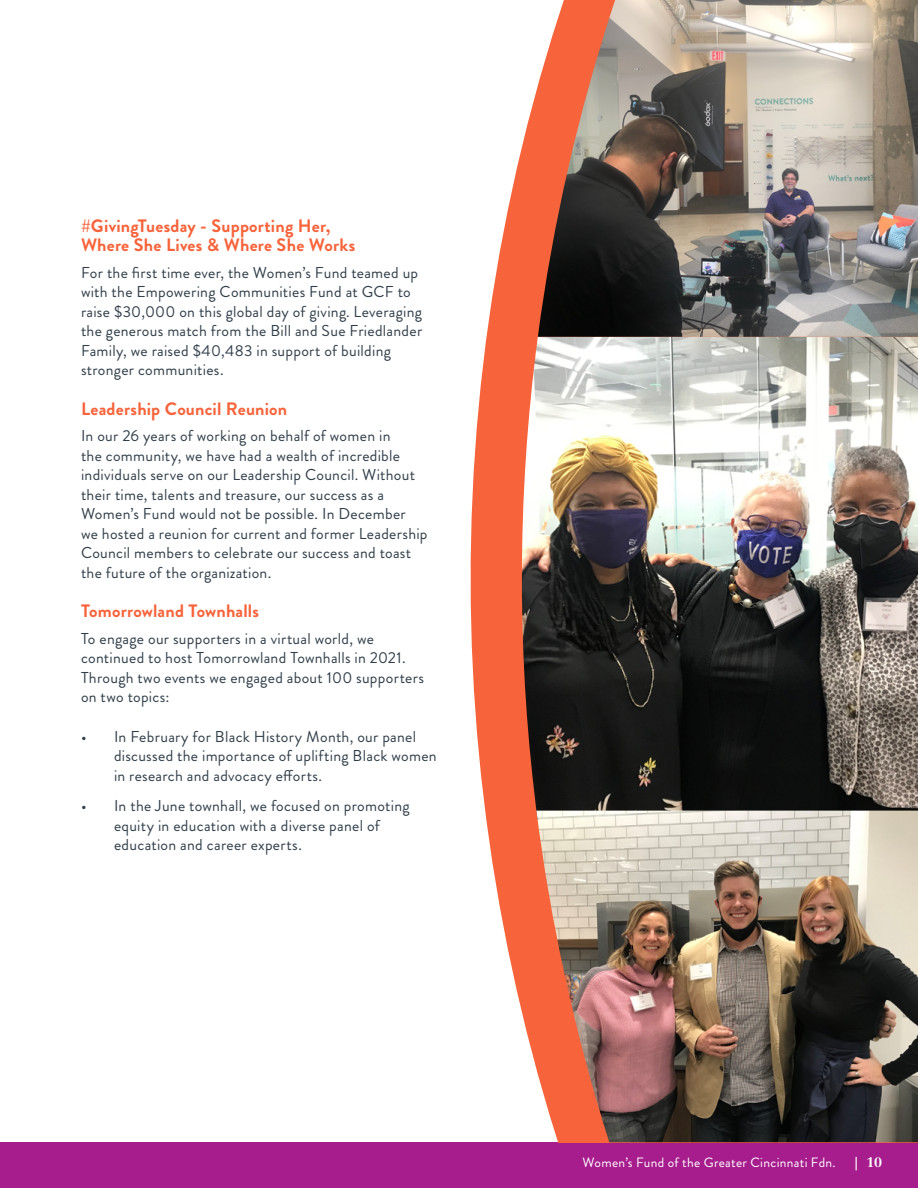
<style>
.page{position:relative;width:918px;height:1188px;background:#fff}
.page>*{position:absolute;margin:0;border:0;box-sizing:border-box;transform-origin:0 0}
.t1{font:700 18px/19.5px "Brandon Grotesque";letter-spacing:.01em;color:#f7633a}
.Body_Copy{font:15.75px/19.5px "Brandon Grotesque";letter-spacing:.015em;color:#303e49}
.t2{font:13.5px "Brandon Grotesque";letter-spacing:.02em;color:#fff}
.t3{font:700 13.5px "Centennial LT Std";color:#fff}
</style>
<div class="page">
<div style="left:0;top:1142px;width:918px;height:46px;background:#a71d8e"></div>
<svg style="left:470px;top:85px;width:68px;height:982px;fill:#f7633a"></svg>
<img style="left:516px;top:337px;width:402px;height:483px">
<img style="left:538px;top:0;width:380px;height:337px">
<img style="left:536px;top:811px;width:382px;height:331px">
<h3 class="t1" style="left:81px;top:216px;width:276px">#GivingTuesday - Supporting Her,<br>Where She Lives &amp; Where She Works</h3>
<p class="Body_Copy" style="left:81px;top:263px;width:343px">For the first time ever, the Women’s Fund teamed up with the Empowering Communities Fund at GCF to raise $30,000 on this global day of giving. Leveraging the generous match from the Bill and Sue Friedlander Family, we raised $40,483 in support of building stronger communities.</p>
<h3 class="t1" style="left:81px;top:399px;width:208px">Leadership Council Reunion</h3>
<p class="Body_Copy" style="left:81px;top:426px;width:348px">In our 26 years of working on behalf of women in<br>the community, we have had a wealth of incredible individuals serve on our Leadership Council. Without their time, talents and treasure, our success as a Women’s Fund would not be possible. In December<br>we hosted a reunion for current and former Leadership Council members to celebrate our success and toast the future of the organization.</p>
<h3 class="t1" style="left:81px;top:602px;width:180px">Tomorrowland Townhalls</h3>
<p class="Body_Copy" style="left:81px;top:629px;width:345px">To engage our supporters in a virtual world, we continued to host Tomorrowland Townhalls in 2021.<br>Through two events we engaged about 100 supporters on two topics:</p>
<p class="Body_Copy" style="left:114px;top:727px;width:324px;text-indent:-33px">• In February for Black History Month, our panel discussed the importance of uplifting Black women in research and advocacy efforts.</p>
<p class="Body_Copy" style="left:114px;top:796px;width:297px;text-indent:-33px">• In the June townhall, we focused on promoting equity in education with a diverse panel of education and career experts.</p>
<p class="t2" style="left:582px;top:1153px;width:255px">Women’s Fund of the Greater Cincinnati Fdn.</p>
<p class="t3" style="left:855px;top:1154px;width:29px">| 10</p>
</div>
